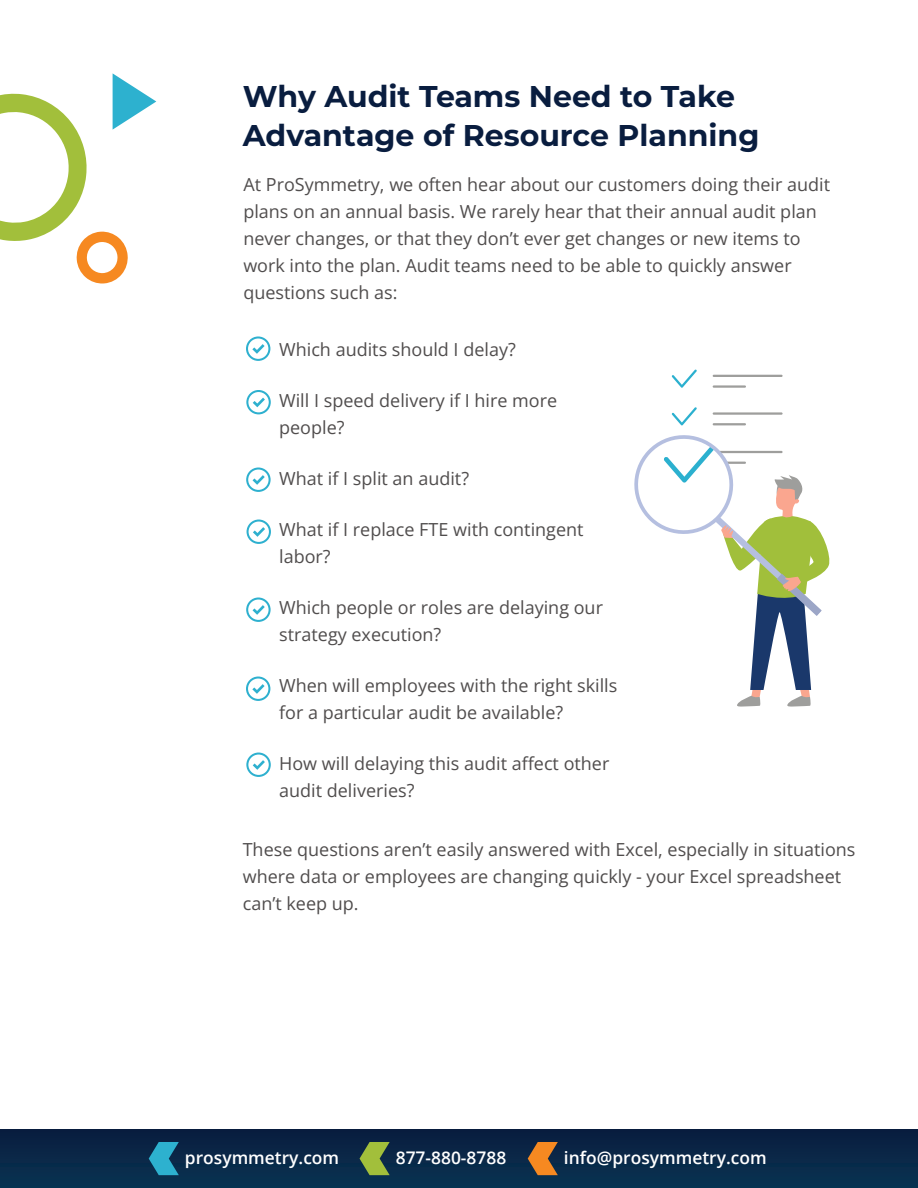
<style>
.page{position:relative;width:918px;height:1188px;background:#fff}
.page>*{position:absolute;margin:0;border:0;box-sizing:border-box;transform-origin:0 0}
.t1{font:700 30px/39px "Montserrat";color:#091d3f}
.t2{font:18px/27px "Open Sans";color:#504d4d}
.t3{font:600 17.4px "Open Sans";color:#fff}
</style>
<div class="page">
<div style="left:0;top:1129px;width:918px;height:59px;background:#092848"></div>
<svg style="left:149px;top:1142px;width:30px;height:33px"></svg>
<svg style="left:360px;top:1142px;width:30px;height:33px"></svg>
<svg style="left:528px;top:1142px;width:30px;height:33px"></svg>
<svg style="left:0;top:73px;width:156px;height:211px"></svg>
<svg style="left:246px;top:336px;width:24px;height:25px"></svg>
<svg style="left:246px;top:468px;width:25px;height:24px"></svg>
<svg style="left:246px;top:677px;width:24px;height:24px"></svg>
<svg style="left:246px;top:390px;width:25px;height:24px"></svg>
<svg style="left:246px;top:597px;width:25px;height:25px"></svg>
<svg style="left:247px;top:520px;width:24px;height:24px"></svg>
<svg style="left:246px;top:753px;width:25px;height:24px"></svg>
<svg style="left:672px;top:369px;width:25px;height:19px"></svg>
<hr style="left:713px;top:375px;width:70px;height:2px;background:#9e9e9c">
<hr style="left:713px;top:385px;width:33px;height:3px;background:#9e9e9c">
<svg style="left:634px;top:407px;width:196px;height:300px"></svg>
<p class="t1" style="left:243px;top:75px;width:518px">Why Audit Teams Need to Take<br>Advantage of Resource Planning</p>
<p class="t2" style="left:243px;top:171px;width:588px">At ProSymmetry, we often hear about our customers doing their audit plans on an annual basis. We rarely hear that their annual audit plan never changes, or that they don’t ever get changes or new items to work into the plan. Audit teams need to be able to quickly answer questions such as:</p>
<p class="t2" style="left:279px;top:335px;width:238px">Which audits should I delay?</p>
<p class="t2" style="left:279px;top:386px;width:280px">Will I speed delivery if I hire more people?</p>
<p class="t2" style="left:279px;top:464px;width:191px">What if I split an audit?</p>
<p class="t2" style="left:279px;top:515px;width:306px">What if I replace FTE with contingent labor?</p>
<p class="t2" style="left:279px;top:593px;width:325px">Which people or roles are delaying our strategy execution?</p>
<p class="t2" style="left:279px;top:671px;width:340px">When will employees with the right skills for a particular audit be available?</p>
<p class="t2" style="left:279px;top:749px;width:332px">How will delaying this audit affect other audit deliveries?</p>
<p class="t2" style="left:243px;top:836px;width:614px">These questions aren’t easily answered with Excel, especially in situations where data or employees are changing quickly - your Excel spreadsheet can’t keep up.</p>
<p class="t3" style="left:185px;top:1146px;width:156px">prosymmetry.com</p>
<p class="t3" style="left:396px;top:1146px;width:112px">877-880-8788</p>
<p class="t3" style="left:564px;top:1146px;width:204px">info@prosymmetry.com</p>
</div>
